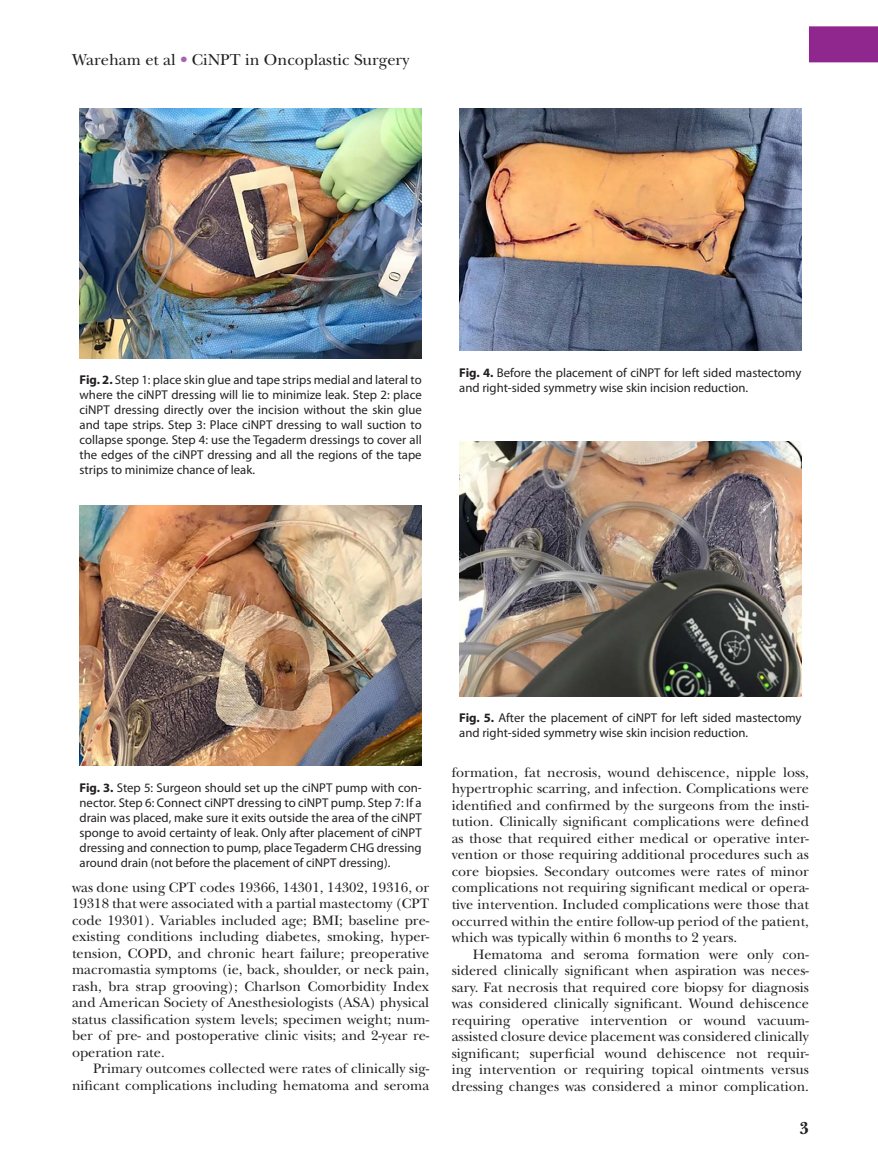
<style>
.page{position:relative;width:878px;height:1175px;background:#fff}
.page>*{position:absolute;margin:0;border:0;box-sizing:border-box;transform-origin:0 0}
.t1{font:700 18px "New Baskerville Std";color:#231f20}
.t2{font:16.5px "New Baskerville Std";color:#231f20}
.t3{font:14.25px/16.5px "New Baskerville Std";color:#231f20;text-align:justify}
.t4{font:12.75px/15px "Myriad Pro";color:#231f20;text-align:justify}
.s1{color:#a866aa}
.s2{font-weight:700}
</style>
<div class="page">
<div style="left:808px;top:26px;width:70px;height:36px;background:#8f278f"></div>
<img style="left:79px;top:108px;width:343px;height:250px">
<img style="left:80px;top:506px;width:342px;height:259px">
<img style="left:459px;top:108px;width:342px;height:243px">
<img style="left:459px;top:441px;width:342px;height:255px">
<p class="t2" style="left:72px;top:50px;width:339px">Wareham et al <span class="s1">•</span> CiNPT in Oncoplastic Surgery</p>
<p class="t4" style="left:79px;top:372px;width:344px"><span class="s2">Fig. 2.</span> Step 1: place skin glue and tape strips medial and lateral to where the ciNPT dressing will lie to minimize leak. Step 2: place ciNPT dressing directly over the incision without the skin glue and tape strips. Step 3: Place ciNPT dressing to wall suction to collapse sponge. Step 4: use the Tegaderm dressings to cover all the edges of the ciNPT dressing and all the regions of the tape strips to minimize chance of leak.</p>
<p class="t4" style="left:459px;top:365px;width:344px"><span class="s2">Fig. 4.</span> Before the placement of ciNPT for left sided mastectomy and right-sided symmetry wise skin incision reduction.</p>
<p class="t4" style="left:80px;top:780px;width:344px"><span class="s2">Fig. 3.</span> Step 5: Surgeon should set up the ciNPT pump with con&shy;nector. Step 6: Connect ciNPT dressing to ciNPT pump. Step 7: If a drain was placed, make sure it exits outside the area of the ciNPT sponge to avoid certainty of leak. Only after placement of ciNPT dressing and connection to pump, place Tegaderm CHG dressing around drain (not before the placement of ciNPT dressing).</p>
<p class="t3" style="left:72px;top:878px;width:359px">was done using CPT codes 19366, 14301, 14302, 19316, or 19318 that were associated with a partial mastectomy (CPT code 19301). Variables included age; BMI; baseline pre&shy;existing conditions including diabetes, smoking, hyper&shy;tension, COPD, and chronic heart failure; preoperative macromastia symptoms (ie, back, shoulder, or neck pain, rash, bra strap grooving); Charlson Comorbidity Index and American Society of Anesthesiologists (ASA) physical status classification system levels; specimen weight; num&shy;ber of pre- and postoperative clinic visits; and 2-year re&shy;operation rate.</p>
<p class="t3" style="left:72px;top:1060px;width:359px;text-align:right">Primary outcomes collected were rates of clinically sig&shy;nificant complications including hematoma and seroma</p>
<p class="t4" style="left:459px;top:710px;width:344px"><span class="s2">Fig. 5.</span> After the placement of ciNPT for left sided mastectomy and right-sided symmetry wise skin incision reduction.</p>
<p class="t3" style="left:452px;top:764px;width:359px">formation, fat necrosis, wound dehiscence, nipple loss, hypertrophic scarring, and infection. Complications were identified and confirmed by the surgeons from the insti&shy;tution. Clinically significant complications were defined as those that required either medical or operative inter&shy;vention or those requiring additional procedures such as core biopsies. Secondary outcomes were rates of minor complications not requiring significant medical or opera&shy;tive intervention. Included complications were those that occurred within the entire follow-up period of the patient, which was typically within 6 months to 2 years.</p>
<p class="t3" style="left:452px;top:945px;width:359px;text-indent:21px">Hematoma and seroma formation were only con&shy;sidered clinically significant when aspiration was neces&shy;sary. Fat necrosis that required core biopsy for diagnosis was considered clinically significant. Wound dehiscence requiring operative intervention or wound vacuum&shy;assisted closure device placement was considered clinically significant; superficial wound dehiscence not requir&shy;ing intervention or requiring topical ointments versus dressing changes was considered a minor complication.</p>
<p class="t1" style="left:799px;top:1118px;width:11px">3</p>
</div>
